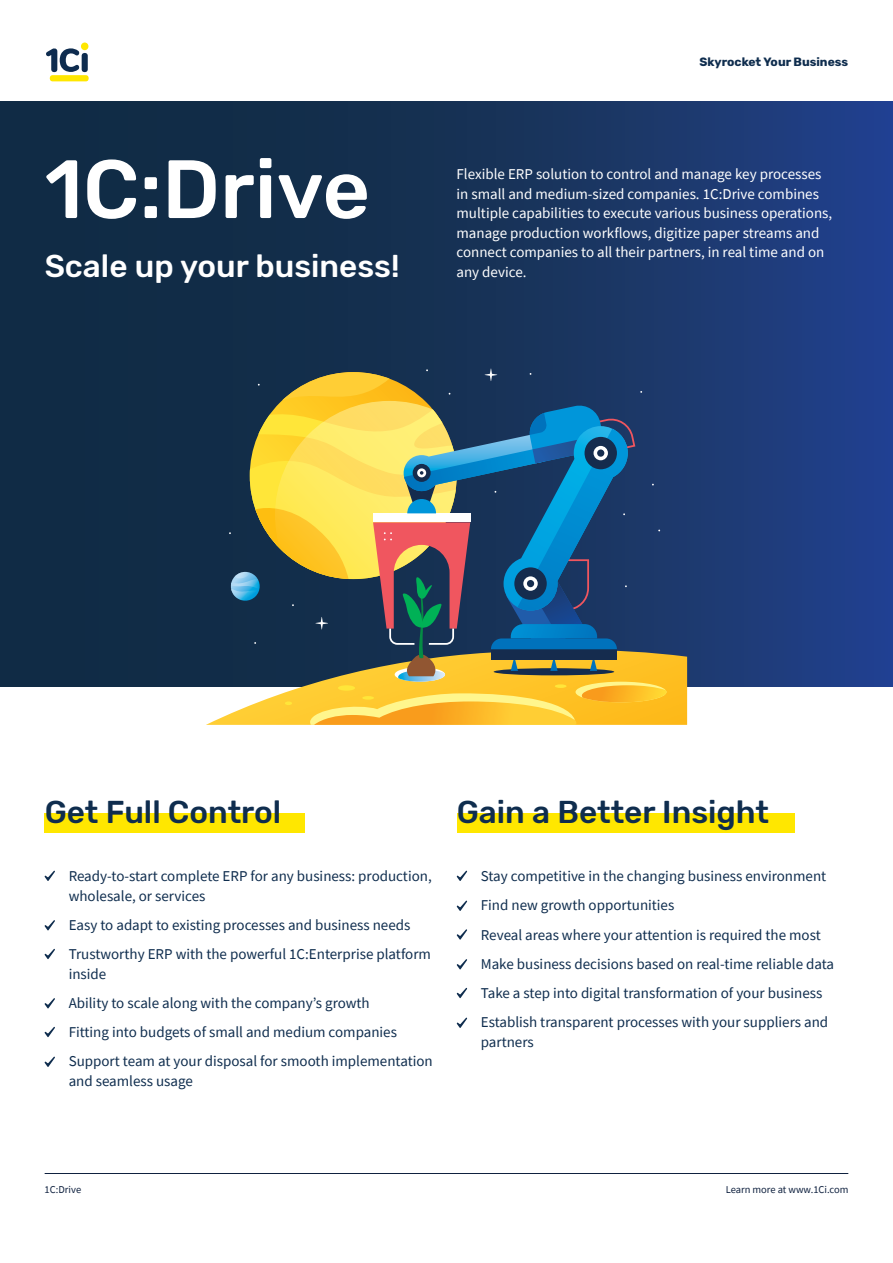
<style>
.page{position:relative;width:893px;height:1263px;background:#fff}
.page>*{position:absolute;margin:0;border:0;box-sizing:border-box;transform-origin:0 0}
.t1{font:500 82.5px "Rubik";color:#fff}
.t2{font:500 31.5px "Rubik";color:#0f2d4e}
.t3{font:500 31.5px "Rubik";color:#fff}
.t4{font:15px/29.2px "Source Sans Pro";color:#0f2d4e}
.t5{font:15px/19.5px "Source Sans Pro";color:#fff}
.t6{font:700 12px "Rubik";color:#0f2d4e}
.t7{font:10.5px "Source Sans Pro";color:#0f213f}
</style>
<div class="page">
<hr style="left:45px;top:1173px;width:803px;height:1px;background:#0f213f">
<svg style="left:0;top:101px;width:893px;height:585px;background:#17335e"></svg>
<svg style="left:46px;top:43px;width:43px;height:38px"></svg>
<svg style="left:457px;top:871px;width:10px;height:10px"></svg>
<svg style="left:45px;top:871px;width:10px;height:10px"></svg>
<svg style="left:457px;top:901px;width:10px;height:10px"></svg>
<svg style="left:45px;top:920px;width:10px;height:10px"></svg>
<svg style="left:45px;top:949px;width:10px;height:10px"></svg>
<svg style="left:45px;top:998px;width:10px;height:10px"></svg>
<svg style="left:45px;top:1027px;width:10px;height:10px"></svg>
<svg style="left:45px;top:1057px;width:10px;height:10px"></svg>
<svg style="left:457px;top:929px;width:10px;height:11px"></svg>
<svg style="left:457px;top:959px;width:10px;height:10px"></svg>
<svg style="left:457px;top:988px;width:10px;height:10px"></svg>
<svg style="left:457px;top:1018px;width:10px;height:10px"></svg>
<div style="left:45px;top:813px;width:260px;height:19px;background:#ffe700"></div>
<div style="left:457px;top:813px;width:337px;height:19px;background:#ffe700"></div>
<svg style="left:206px;top:368px;width:481px;height:357px;background:#697360"></svg>
<p class="t6" style="left:699px;top:55px;width:150px">Skyrocket Your Business</p>
<h1 class="t1" style="left:45px;top:142px;width:327px">1C:Drive</h1>
<p class="t5" style="left:457px;top:164px;width:377px">Flexible ERP solution to control and manage key processes in small and medium-sized companies. 1C:Drive combines multiple capabilities to execute various business operations, manage production workflows, digitize paper streams and connect companies to all their partners, in real time and on</p>
<h2 class="t3" style="left:45px;top:247px;width:356px">Scale up your business!</h2>
<p class="t5" style="left:457px;top:262px;width:72px">any device.</p>
<h2 class="t2" style="left:45px;top:793px;width:238px">Get Full Control</h2>
<h2 class="t2" style="left:457px;top:793px;width:314px">Gain a Better Insight</h2>
<p class="t4" style="left:69px;top:866px;width:365px;line-height:19.5px">Ready-to-start complete ERP for any business: production, wholesale, or services</p>
<p class="t4" style="left:69px;top:910px;width:364px">Easy to adapt to existing processes and business needs<br>Trustworthy ERP with the powerful 1C:Enterprise platform</p>
<p class="t4" style="left:69px;top:959px;width:366px">inside<br>Ability to scale along with the company’s growth<br>Fitting into budgets of small and medium companies Support team at your disposal for smooth implementation</p>
<p class="t4" style="left:69px;top:1066px;width:126px">and seamless usage</p>
<p class="t4" style="left:481px;top:861px;width:355px">Stay competitive in the changing business environment Find new growth opportunities<br>Reveal areas where your attention is required the most Make business decisions based on real-time reliable data Take a step into digital transformation of your business Establish transparent processes with your suppliers and</p>
<p class="t4" style="left:481px;top:1027px;width:55px">partners</p>
<p class="t7" style="left:45px;top:1183px;width:38px">1C:Drive</p>
<p class="t7" style="left:726px;top:1183px;width:124px">Learn more at www.1Ci.com</p>
</div>
